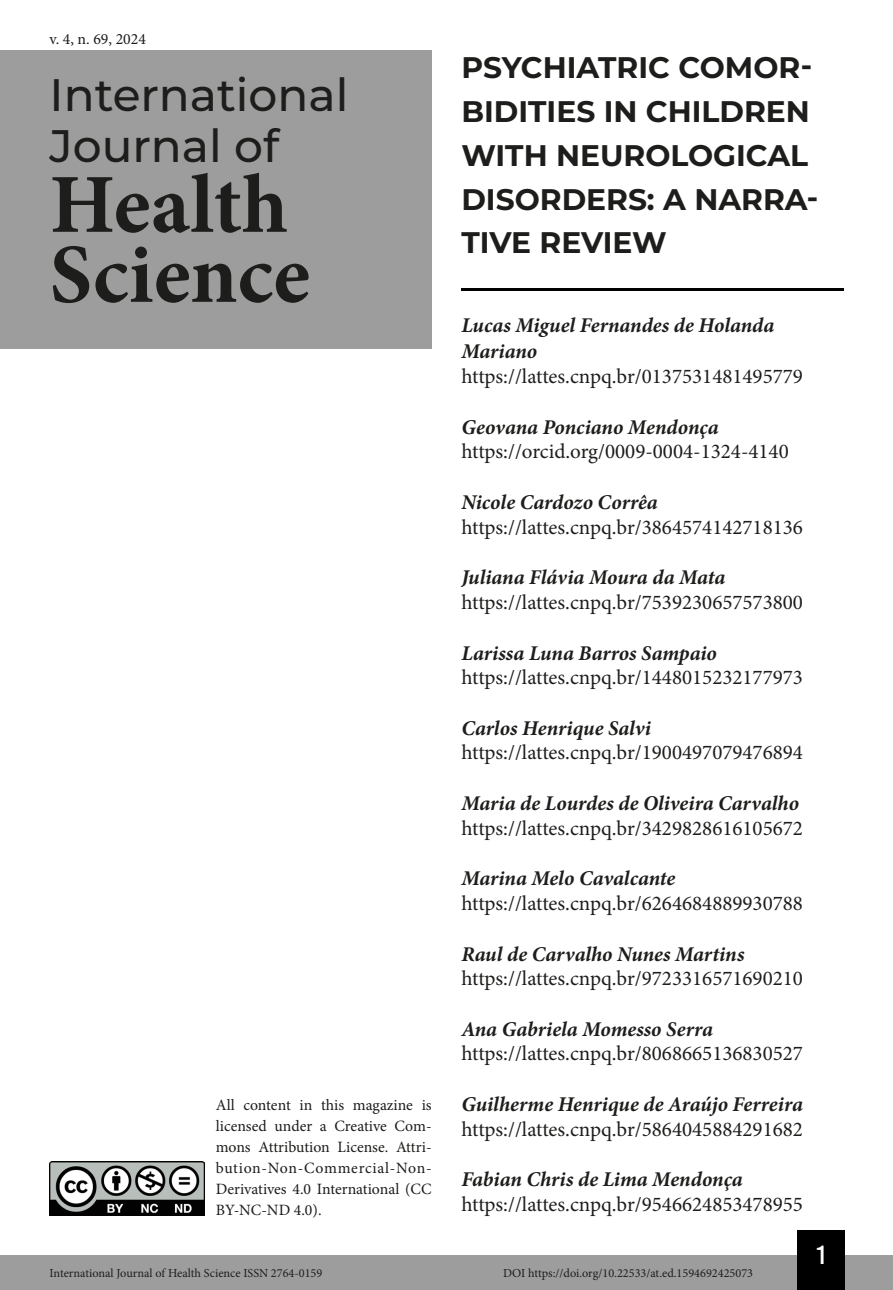
<style>
.page{position:relative;width:893px;height:1290px;background:#fff}
.page>*{position:absolute;margin:0;border:0;box-sizing:border-box;transform-origin:0 0}
.t1{font:700 84px/70px "Minion Pro";color:#1d1d1b}
.t2{font:500 45.5px/50.8px "Montserrat";color:#1d1d1b}
.Título_Artigo{font:700 29.75px/43.8px "Montserrat";color:#1d1d1b}
.t3{font:26.25px "Bebas Kai";color:#fff}
.Infos_autor{font:21px "Minion Pro";color:#1d1d1b}
.Autor{font:italic 700 21px/26.2px "Minion Pro";letter-spacing:-.005em;color:#1d1d1b}
.t4{font:15.75px/21px "Minion Pro";color:#1d1d1b;text-align:justify}
.t5{font:12.25px "Minion Pro";color:#1d1d1b}
</style>
<div class="page">
<div style="left:0;top:1255px;width:893px;height:35px;background:#9d9d9d"></div>
<div style="left:797px;top:1230px;width:48px;height:60px;background:#000"></div>
<img style="left:50px;top:1161px;width:154px;height:54px">
<div style="left:0;top:50px;width:432px;height:298px;background:#9d9d9d"></div>
<hr style="left:461px;top:288px;width:382px;height:2px;background:#000">
<p class="t4" style="left:50px;top:28px;width:98px">v. 4, n. 69, 2024</p>
<h2 class="t2" style="left:50px;top:68px;width:300px">International<br>Journal of</h2>
<h1 class="t1" style="left:50px;top:169px;width:262px">Health<br>Science</h1>
<p class="t4" style="left:216px;top:1095px;width:217px">All content in this magazine is licensed under a Creative Com&shy;mons Attribution License. Attri&shy;bution-Non-Commercial-Non-Derivatives 4.0 International (CC BY-NC-ND 4.0).</p>
<p class="Título_Artigo" style="left:461px;top:44px;width:359px">PSYCHIATRIC COMOR-<br>BIDITIES IN CHILDREN<br>WITH NEUROLOGICAL<br>DISORDERS: A NARRA-<br>TIVE REVIEW</p>
<p class="Autor" style="left:461px;top:312px;width:315px">Lucas Miguel Fernandes de Holanda<br>Mariano</p>
<p class="Infos_autor" style="left:461px;top:362px;width:343px">https://lattes.cnpq.br/0137531481495779</p>
<p class="Autor" style="left:461px;top:413px;width:259px">Geovana Ponciano Mendonça</p>
<p class="Infos_autor" style="left:461px;top:437px;width:329px">https://orcid.org/0009-0004-1324-4140</p>
<p class="Autor" style="left:461px;top:489px;width:198px">Nicole Cardozo Corrêa</p>
<p class="Infos_autor" style="left:461px;top:513px;width:343px">https://lattes.cnpq.br/3864574142718136</p>
<p class="Autor" style="left:461px;top:564px;width:265px">Juliana Flávia Moura da Mata</p>
<p class="Infos_autor" style="left:461px;top:588px;width:343px">https://lattes.cnpq.br/7539230657573800</p>
<p class="Autor" style="left:461px;top:639px;width:257px">Larissa Luna Barros Sampaio</p>
<p class="Infos_autor" style="left:461px;top:663px;width:343px">https://lattes.cnpq.br/1448015232177973</p>
<p class="Autor" style="left:461px;top:714px;width:191px">Carlos Henrique Salvi</p>
<p class="Infos_autor" style="left:461px;top:738px;width:343px">https://lattes.cnpq.br/1900497079476894</p>
<p class="Autor" style="left:461px;top:790px;width:339px">Maria de Lourdes de Oliveira Carvalho</p>
<p class="Infos_autor" style="left:461px;top:814px;width:343px">https://lattes.cnpq.br/3429828616105672</p>
<p class="Autor" style="left:461px;top:865px;width:215px">Marina Melo Cavalcante</p>
<p class="Infos_autor" style="left:461px;top:889px;width:343px">https://lattes.cnpq.br/6264684889930788</p>
<p class="Autor" style="left:461px;top:940px;width:285px">Raul de Carvalho Nunes Martins</p>
<p class="Infos_autor" style="left:461px;top:964px;width:343px">https://lattes.cnpq.br/9723316571690210</p>
<p class="Autor" style="left:461px;top:1015px;width:253px">Ana Gabriela Momesso Serra</p>
<p class="Infos_autor" style="left:461px;top:1039px;width:343px">https://lattes.cnpq.br/8068665136830527</p>
<p class="Autor" style="left:461px;top:1091px;width:343px">Guilherme Henrique de Araújo Ferreira</p>
<p class="Infos_autor" style="left:461px;top:1115px;width:343px">https://lattes.cnpq.br/5864045884291682</p>
<p class="Autor" style="left:461px;top:1166px;width:283px">Fabian Chris de Lima Mendonça</p>
<p class="Infos_autor" style="left:461px;top:1190px;width:343px">https://lattes.cnpq.br/9546624853478955</p>
<p class="t3" style="left:817px;top:1241px;width:10px">1</p>
<p class="t5" style="left:50px;top:1265px;width:274px">International Journal of Health Science ISSN 2764-0159</p>
<p class="t5" style="left:503px;top:1265px;width:252px">DOI https://doi.org/10.22533/at.ed.1594692425073</p>
</div>
